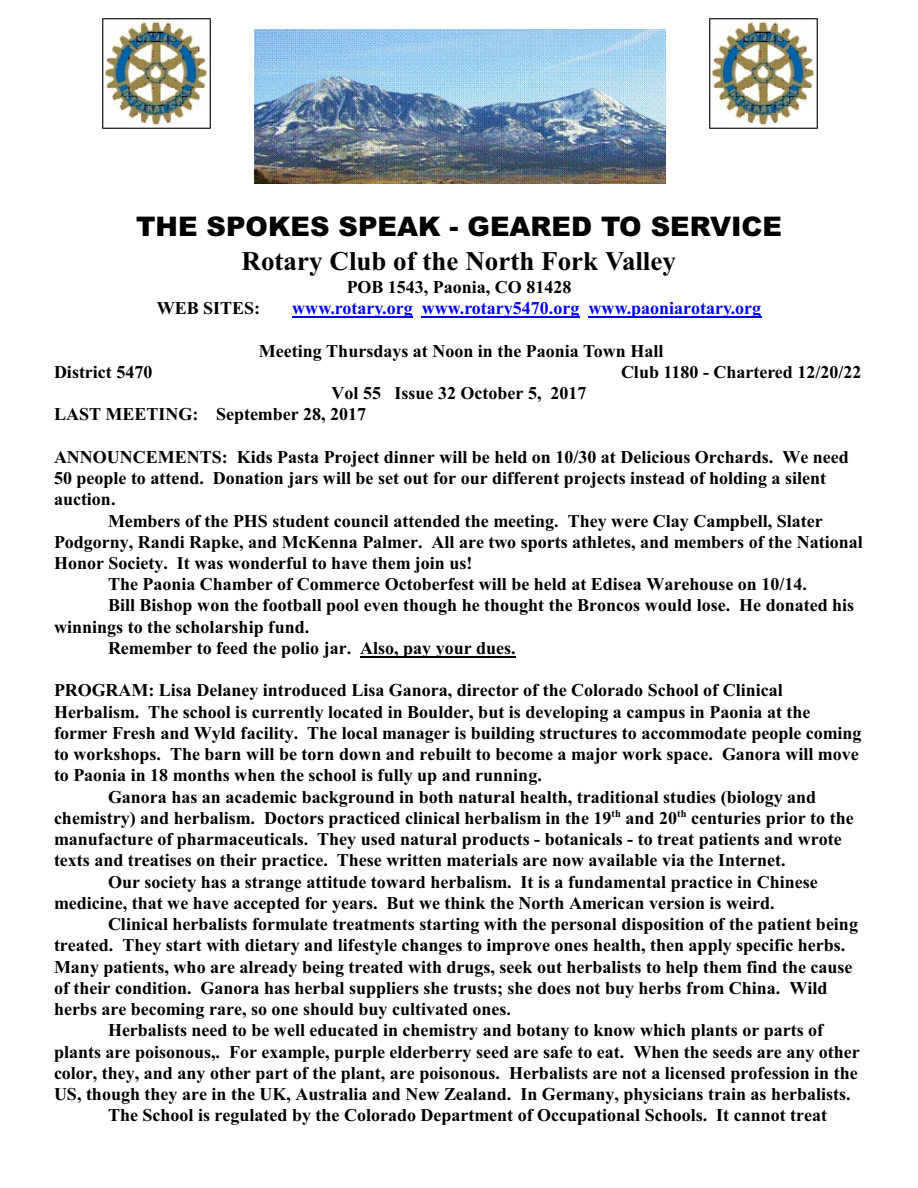
<style>
.page{position:relative;width:918px;height:1188px;background:#fff}
.page>*{position:absolute;margin:0;border:0;box-sizing:border-box;transform-origin:0 0}
.t1{font:italic 900 27px "Arial";color:#000}
.t2{font:700 27px "Times New Roman";color:#000}
.t3{font:700 18px/21.3px "Times New Roman";color:#000}
.t4{font:700 18px "Times New Roman";color:#00f}
</style>
<div class="page">
<img style="left:255px;top:29px;width:411px;height:155px">
<img style="left:102px;top:18px;width:109px;height:111px">
<hr style="left:292px;top:317px;width:40px;height:1px;background:#00f">
<hr style="left:343px;top:317px;width:40px;height:1px;background:#00f">
<hr style="left:382px;top:317px;width:31px;height:1px;background:#00f">
<hr style="left:422px;top:317px;width:39px;height:1px;background:#00f">
<hr style="left:472px;top:317px;width:107px;height:1px;background:#00f">
<hr style="left:588px;top:317px;width:40px;height:1px;background:#00f">
<hr style="left:627px;top:317px;width:64px;height:1px;background:#00f">
<hr style="left:691px;top:317px;width:41px;height:1px;background:#00f">
<hr style="left:731px;top:317px;width:30px;height:1px;background:#00f">
<hr style="left:360px;top:657px;width:156px;height:1px;background:#000">
<img style="left:709px;top:18px;width:109px;height:111px">
<h1 class="t1" style="left:136px;top:216px;width:648px">THE SPOKES SPEAK - GEARED TO SERVICE</h1>
<h1 class="t2" style="left:242px;top:251px;width:436px">Rotary Club of the North Fork Valley</h1>
<p class="t3" style="left:347px;top:278px;width:226px">POB 1543, Paonia, CO 81428</p>
<p class="t3" style="left:157px;top:299px;width:105px">WEB SITES:</p>
<p class="t4" style="left:292px;top:302px;width:471px">www.rotary.org www.rotary5470.org www.paoniarotary.org</p>
<p class="t3" style="left:259px;top:342px;width:406px">Meeting Thursdays at Noon in the Paonia Town Hall</p>
<p class="t3" style="left:54px;top:363px;width:100px">District 5470</p>
<p class="t3" style="left:621px;top:363px;width:242px">Club 1180 - Chartered 12/20/22</p>
<p class="t3" style="left:54px;top:384px;width:534px;text-indent:278px">Vol 55 Issue 32 October 5, 2017<br>LAST MEETING: September 28, 2017</p>
<p class="t3" style="left:54px;top:448px;width:796px">ANNOUNCEMENTS: Kids Pasta Project dinner will be held on 10/30 at Delicious Orchards. We need<br>50 people to attend. Donation jars will be set out for our different projects instead of holding a silent auction.</p>
<p class="t3" style="left:108px;top:512px;width:716px">Members of the PHS student council attended the meeting. They were Clay Campbell, Slater</p>
<p class="t3" style="left:54px;top:533px;width:810px">Podgorny, Randi Rapke, and McKenna Palmer. All are two sports athletes, and members of the National</p>
<p class="t3" style="left:54px;top:554px;width:420px">Honor Society. It was wonderful to have them join us!</p>
<p class="t3" style="left:108px;top:575px;width:700px">The Paonia Chamber of Commerce Octoberfest will be held at Edisea Warehouse on 10/14.</p>
<p class="t3" style="left:108px;top:597px;width:748px">Bill Bishop won the football pool even though he thought the Broncos would lose. He donated his</p>
<p class="t3" style="left:54px;top:618px;width:257px">winnings to the scholarship fund.</p>
<p class="t3" style="left:108px;top:639px;width:409px">Remember to feed the polio jar. Also, pay your dues.</p>
<p class="t3" style="left:54px;top:682px;width:730px">PROGRAM: Lisa Delaney introduced Lisa Ganora, director of the Colorado School of Clinical</p>
<p class="t3" style="left:54px;top:703px;width:758px">Herbalism. The school is currently located in Boulder, but is developing a campus in Paonia at the</p>
<p class="t3" style="left:54px;top:724px;width:809px">former Fresh and Wyld facility. The local manager is building structures to accommodate people coming</p>
<p class="t3" style="left:54px;top:745px;width:806px">to workshops. The barn will be torn down and rebuilt to become a major work space. Ganora will move</p>
<p class="t3" style="left:54px;top:767px;width:489px">to Paonia in 18 months when the school is fully up and running.</p>
<p class="t3" style="left:108px;top:788px;width:710px">Ganora has an academic background in both natural health, traditional studies (biology and</p>
<p class="t3" style="left:54px;top:809px;width:801px">chemistry) and herbalism. Doctors practiced clinical herbalism in the 19<sup>th</sup> and 20<sup>th</sup> centuries prior to the</p>
<p class="t3" style="left:54px;top:830px;width:789px">manufacture of pharmaceuticals. They used natural products - botanicals - to treat patients and wrote</p>
<p class="t3" style="left:54px;top:852px;width:733px">texts and treatises on their practice. These written materials are now available via the Internet.</p>
<p class="t3" style="left:108px;top:873px;width:711px">Our society has a strange attitude toward herbalism. It is a fundamental practice in Chinese</p>
<p class="t3" style="left:54px;top:894px;width:722px">medicine, that we have accepted for years. But we think the North American version is weird.</p>
<p class="t3" style="left:108px;top:915px;width:752px">Clinical herbalists formulate treatments starting with the personal disposition of the patient being</p>
<p class="t3" style="left:54px;top:937px;width:793px">treated. They start with dietary and lifestyle changes to improve ones health, then apply specific herbs.</p>
<p class="t3" style="left:54px;top:958px;width:800px">Many patients, who are already being treated with drugs, seek out herbalists to help them find the cause</p>
<p class="t3" style="left:54px;top:979px;width:775px">of their condition. Ganora has herbal suppliers she trusts; she does not buy herbs from China. Wild</p>
<p class="t3" style="left:54px;top:1000px;width:459px">herbs are becoming rare, so one should buy cultivated ones.</p>
<p class="t3" style="left:108px;top:1021px;width:717px">Herbalists need to be well educated in chemistry and botany to know which plants or parts of</p>
<p class="t3" style="left:54px;top:1043px;width:807px">plants are poisonous,. For example, purple elderberry seed are safe to eat. When the seeds are any other</p>
<p class="t3" style="left:54px;top:1064px;width:805px">color, they, and any other part of the plant, are poisonous. Herbalists are not a licensed profession in the</p>
<p class="t3" style="left:54px;top:1085px;width:798px">US, though they are in the UK, Australia and New Zealand. In Germany, physicians train as herbalists.</p>
<p class="t3" style="left:108px;top:1106px;width:721px">The School is regulated by the Colorado Department of Occupational Schools. It cannot treat</p>
</div>
